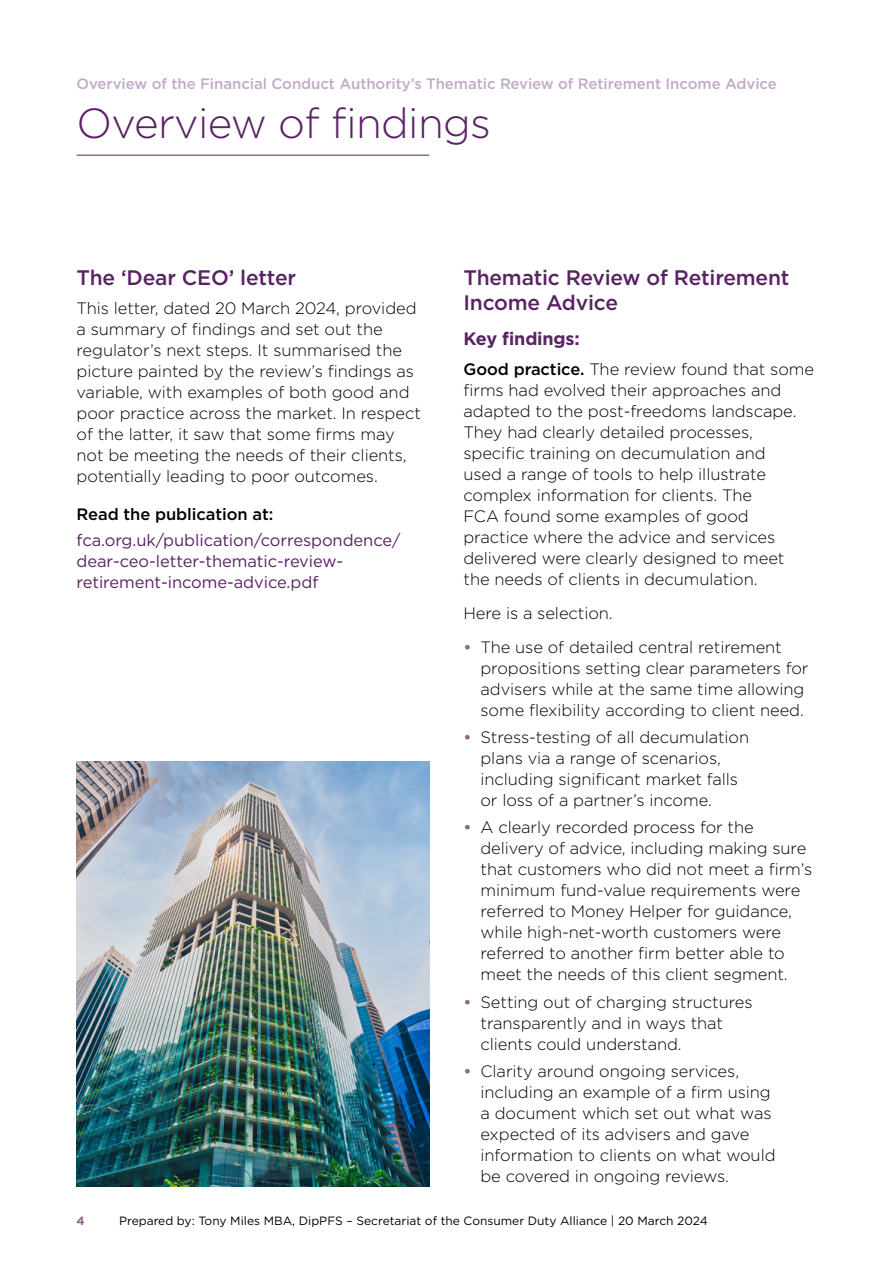
<style>
.page{position:relative;width:893px;height:1263px;background:#fff}
.page>*{position:absolute;margin:0;border:0;box-sizing:border-box;transform-origin:0 0}
.H1_24{font:300 42px "Gotham";letter-spacing:-.015em;color:#592363}
.H2_12{font:500 21px/25.5px "Gotham";letter-spacing:-.01em;color:#592363}
.H3_9_5{font:700 18px "Gotham";letter-spacing:-.01em;color:#592363}
.Body_9{font:300 16.5px/21px "Gotham";letter-spacing:-.005em;color:#000}
.Body_9-2{font:16.5px/21px "Gotham";letter-spacing:-.005em;color:#592363}
.H4_9{font:500 16.5px "Gotham";letter-spacing:-.005em;color:#000}
.t1{font:500 15px "Gotham";letter-spacing:-.005em;color:#c2abc7}
.t2{font:12px "Gotham";color:#000}
.t3{font:700 12px "Gotham";color:#8f6690}
.s1{font-weight:500}
.s2{font-weight:500;color:#8f6690}
</style>
<div class="page">
<hr style="left:77px;top:155px;width:352px;height:1px;background:#592363">
<img style="left:77px;top:761px;width:352px;height:425px">
<p class="t1" style="left:77px;top:73px;width:702px">Overview of the Financial Conduct Authority’s Thematic Review of Retirement Income Advice</p>
<p class="H1_24" style="left:77px;top:96px;width:416px">Overview of findings</p>
<p class="H2_12" style="left:77px;top:264px;width:221px">The ‘Dear CEO’ letter</p>
<p class="Body_9" style="left:77px;top:297px;width:346px">This letter, dated 20 March 2024, provided a summary of findings and set out the regulator’s next steps. It summarised the picture painted by the review’s findings as variable, with examples of both good and poor practice across the market. In respect of the latter, it saw that some firms may not be meeting the needs of their clients, potentially leading to poor outcomes.</p>
<p class="H4_9" style="left:77px;top:504px;width:198px">Read the publication at:</p>
<p class="Body_9-2" style="left:77px;top:529px;width:325px">fca.org.uk/publication/correspondence/ dear-ceo-letter-thematic-review&shy;retirement-income-advice.pdf</p>
<p class="H2_12" style="left:463px;top:264px;width:328px">Thematic Review of Retirement<br>Income Advice</p>
<p class="H3_9_5" style="left:463px;top:327px;width:118px">Key findings:</p>
<p class="Body_9" style="left:463px;top:358px;width:352px"><span class="s1">Good practice.</span> The review found that some firms had evolved their approaches and adapted to the post-freedoms landscape.<br>They had clearly detailed processes, specific training on decumulation and<br>used a range of tools to help illustrate complex information for clients. The<br>FCA found some examples of good practice where the advice and services delivered were clearly designed to meet the needs of clients in decumulation.</p>
<p class="Body_9" style="left:463px;top:602px;width:151px">Here is a selection.</p>
<p class="Body_9" style="left:480px;top:636px;width:329px;text-indent:-17px"><span class="s2">•</span> The use of detailed central retirement propositions setting clear parameters for advisers while at the same time allowing some flexibility according to client need.</p>
<p class="Body_9" style="left:480px;top:726px;width:270px;text-indent:-17px"><span class="s2">•</span> Stress-testing of all decumulation plans via a range of scenarios, including significant market falls or loss of a partner’s income.</p>
<p class="Body_9" style="left:480px;top:816px;width:333px;text-indent:-17px"><span class="s2">•</span> A clearly recorded process for the delivery of advice, including making sure that customers who did not meet a firm’s minimum fund-value requirements were referred to Money Helper for guidance, while high-net-worth customers were referred to another firm better able to meet the needs of this client segment.</p>
<p class="Body_9" style="left:480px;top:991px;width:274px;text-indent:-17px"><span class="s2">•</span> Setting out of charging structures transparently and in ways that clients could understand.</p>
<p class="Body_9" style="left:480px;top:1060px;width:297px;text-indent:-17px"><span class="s2">•</span> Clarity around ongoing services, including an example of a firm using a document which set out what was expected of its advisers and gave information to clients on what would be covered in ongoing reviews.</p>
<p class="t3" style="left:77px;top:1212px;width:10px">4</p>
<p class="t2" style="left:119px;top:1213px;width:590px">Prepared by: Tony Miles MBA, DipPFS – Secretariat of the Consumer Duty Alliance | 20 March 2024</p>
</div>
